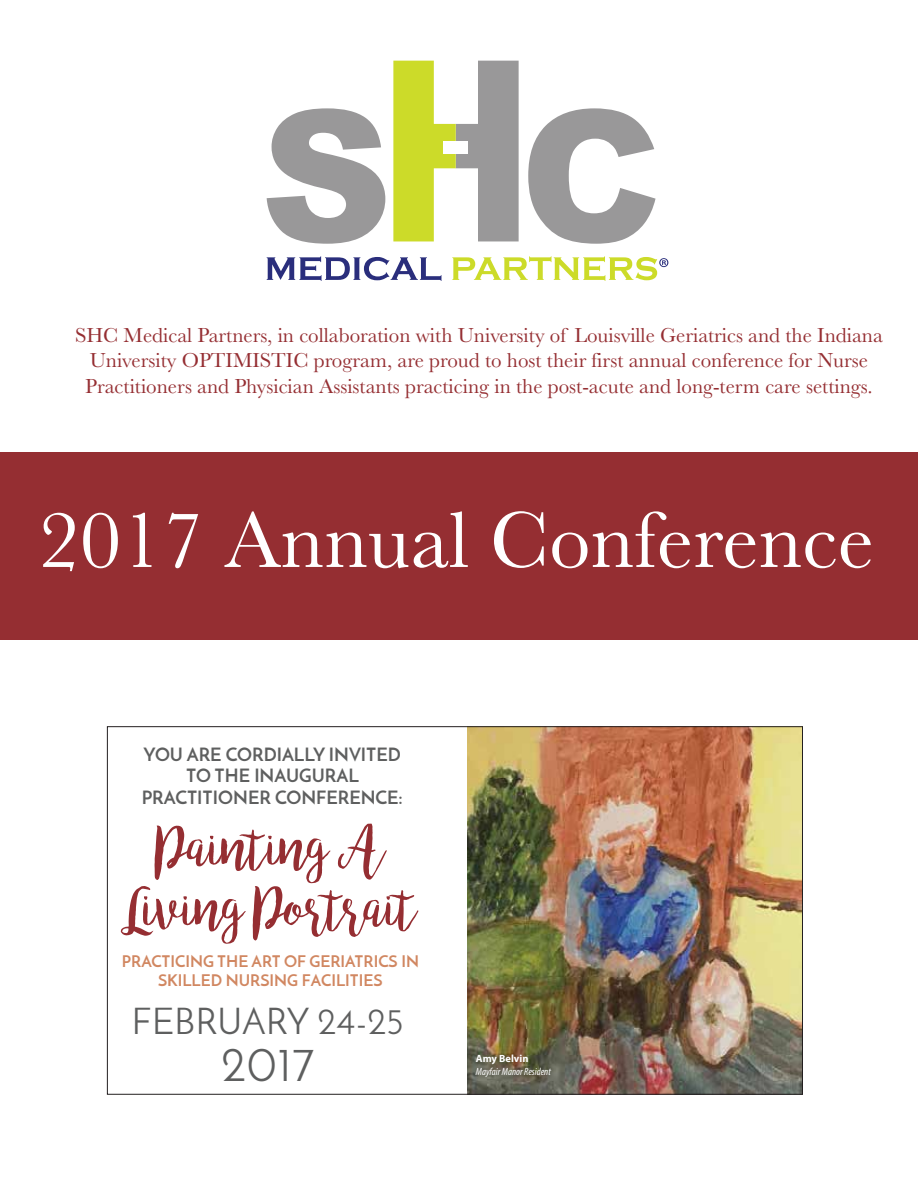
<style>
.page{position:relative;width:918px;height:1188px;background:#fff}
.page>*{position:absolute;margin:0;border:0;box-sizing:border-box;transform-origin:0 0}
.t1{font:82.65px "Baskerville";color:#fff}
.t2{font:59.4px/60.4px "bromello";color:#952e32;text-align:center}
.t3{font:48px "Josefin Sans";color:#5e5f5f}
.t4{font:36.6px "Josefin Sans";color:#5e5f5f}
.t5{font:21px/25.2px "Baskerville";color:#952e32;text-align:center}
.t6{font:700 18.3px/21.9px "Josefin Sans";color:#5e5f5f;text-align:center}
.t7{font:700 16.05px/19.2px "Josefin Sans";color:#d18761;text-align:center}
.t8{font:italic condensed 10.5px "Myriad Pro";color:#fff}
.t9{font:700 10.5px "Myriad Pro";color:#fff}
</style>
<div class="page">
<img style="left:468px;top:728px;width:333px;height:365px">
<div style="left:0;top:452px;width:918px;height:188px;background:#952e32"></div>
<svg style="left:267px;top:256px;width:174px;height:25px"></svg>
<svg style="left:267px;top:108px;width:118px;height:136px"></svg>
<svg style="left:393px;top:61px;width:126px;height:180px"></svg>
<svg style="left:528px;top:108px;width:128px;height:136px"></svg>
<div style="left:443px;top:141px;width:25px;height:13px;background:#fff"></div>
<svg style="left:452px;top:256px;width:216px;height:25px"></svg>
<p class="t5" style="left:75px;top:323px;width:809px">SHC Medical Partners, in collaboration with University of Louisville Geriatrics and the Indiana<br>University OPTIMISTIC program, are proud to host their first annual conference for Nurse<br>Practitioners and Physician Assistants practicing in the post-acute and long-term care settings.</p>
<h1 class="t1" style="left:38px;top:488px;width:837px">2017 Annual Conference</h1>
<p class="t6" style="left:142px;top:743px;width:263px">YOU ARE CORDIALLY INVITED<br>TO THE INAUGURAL<br>PRACTITIONER CONFERENCE:</p>
<h2 class="t2" style="left:123px;top:822px;width:296px">Painting A<br>Living Portrait</h2>
<p class="t7" style="left:122px;top:951px;width:299px">PRACTICING THE ART OF GERIATRICS IN<br>SKILLED NURSING FACILITIES</p>
<h3 class="t4" style="left:132px;top:999px;width:273px">FEBRUARY 24-25</h3>
<h3 class="t3" style="left:221px;top:1035px;width:95px">2017</h3>
<p class="t9" style="left:476px;top:1052px;width:54px">Amy Belvin</p>
<p class="t8" style="left:476px;top:1065px;width:77px">Mayfair Manor Resident</p>
</div>
